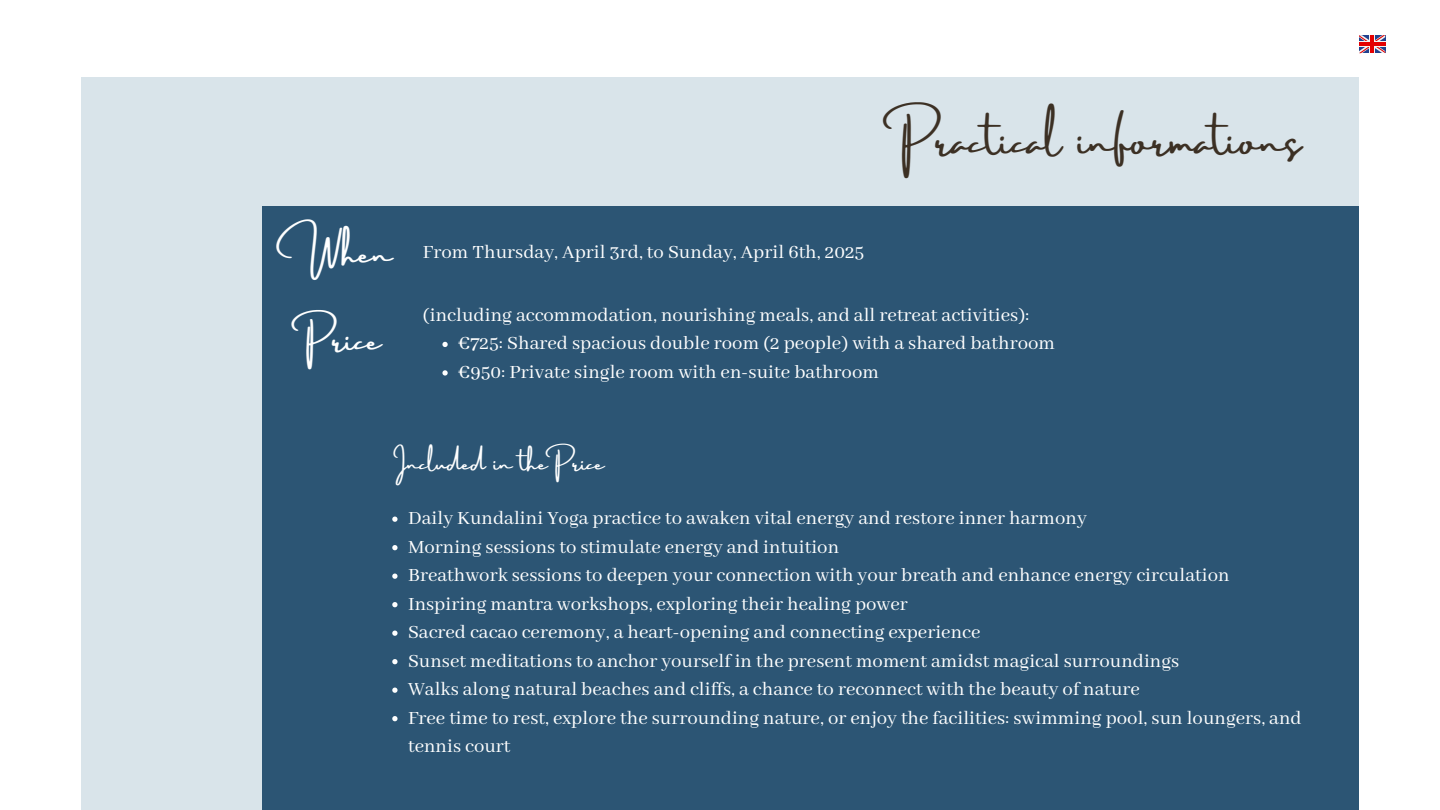
<style>
.page{position:relative;width:1440px;height:810px;background:#fff}
.page>*{position:absolute;margin:0;border:0;box-sizing:border-box;transform-origin:0 0}
.t1{font:40.3px "Amsterdam Three";letter-spacing:.005em;color:#3c3024}
.t2{font:31.5px "Amsterdam Three";color:#fff}
.t3{font:20.8px "Abhaya Libre";color:#fff}
.t4{font:20.7px/28.5px "Abhaya Libre";color:#fff}
.t5{font:20.5px "Amsterdam Three";color:#fff}
</style>
<div class="page">
<div style="left:81px;top:77px;width:1278px;height:733px;background:#d9e4ea"></div>
<div style="left:262px;top:207px;width:1097px;height:603px;background:#2c5574"></div>
<svg style="left:442px;top:342px;width:6px;height:5px"></svg>
<svg style="left:442px;top:370px;width:6px;height:6px"></svg>
<svg style="left:392px;top:517px;width:6px;height:5px"></svg>
<svg style="left:392px;top:545px;width:6px;height:5px"></svg>
<svg style="left:392px;top:574px;width:6px;height:5px"></svg>
<svg style="left:392px;top:602px;width:6px;height:5px"></svg>
<svg style="left:392px;top:631px;width:6px;height:5px"></svg>
<svg style="left:392px;top:659px;width:6px;height:5px"></svg>
<svg style="left:392px;top:688px;width:6px;height:5px"></svg>
<svg style="left:392px;top:716px;width:6px;height:5px"></svg>
<svg style="left:1359px;top:35px;width:26px;height:18px"></svg>
<svg style="left:1359px;top:42px;width:26px;height:5px"></svg>
<svg style="left:1370px;top:35px;width:5px;height:18px"></svg>
<hr style="left:1359px;top:43px;width:26px;height:3px;background:#e40001">
<hr style="left:1371px;top:35px;width:3px;height:18px;background:#e40001">
<h2 class="t2" style="left:278px;top:236px;width:116px">When</h2>
<p class="t1" style="left:902px;top:119px;width:400px">Practical informations</p>
<h1 class="t3" style="left:423px;top:241px;width:443px">From Thursday, April 3rd, to Sunday, April 6th, 2025</h1>
<p class="t2" style="left:307px;top:322px;width:76px">Price</p>
<h2 class="t3" style="left:423px;top:303px;width:608px">(including accommodation, nourishing meals, and all retreat activities):</h2>
<p class="t3" style="left:458px;top:332px;width:598px">€725: Shared spacious double room (2 people) with a shared bathroom</p>
<p class="t3" style="left:458px;top:360px;width:422px">€950: Private single room with en-suite bathroom</p>
<p class="t5" style="left:393px;top:452px;width:212px">Included in the Price</p>
<p class="t4" style="left:408px;top:505px;width:680px">Daily Kundalini Yoga practice to awaken vital energy and restore inner harmony</p>
<p class="t4" style="left:408px;top:533px;width:433px">Morning sessions to stimulate energy and intuition</p>
<p class="t4" style="left:408px;top:562px;width:823px">Breathwork sessions to deepen your connection with your breath and enhance energy circulation</p>
<p class="t4" style="left:408px;top:590px;width:501px">Inspiring mantra workshops, exploring their healing power</p>
<p class="t4" style="left:408px;top:619px;width:574px">Sacred cacao ceremony, a heart-opening and connecting experience</p>
<p class="t4" style="left:408px;top:647px;width:773px">Sunset meditations to anchor yourself in the present moment amidst magical surroundings</p>
<p class="t4" style="left:408px;top:676px;width:733px">Walks along natural beaches and cliffs, a chance to reconnect with the beauty of nature</p>
<p class="t4" style="left:408px;top:704px;width:895px">Free time to rest, explore the surrounding nature, or enjoy the facilities: swimming pool, sun loungers, and tennis court</p>
</div>
